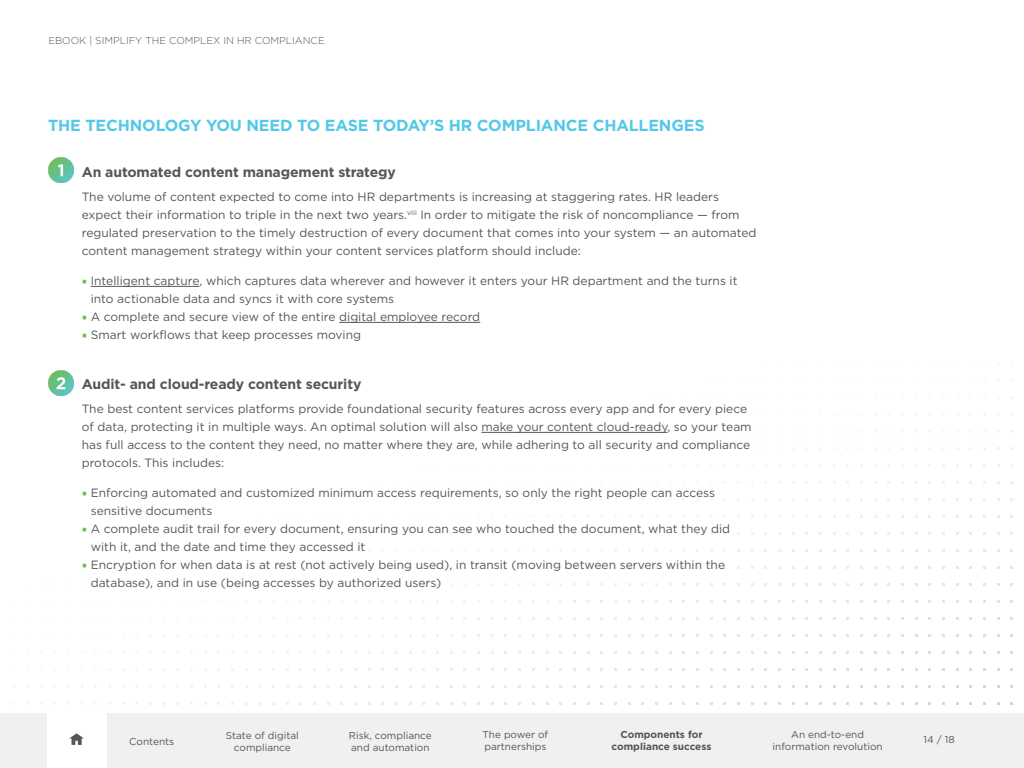
<style>
.page{position:relative;width:1024px;height:768px;background:#fff}
.page>*{position:absolute;margin:0;border:0;box-sizing:border-box;transform-origin:0 0}
.t1{font:700 16px "Gotham";letter-spacing:-.01em;color:#54c8e8}
.t2{font:700 14px "Gotham";letter-spacing:-.01em;color:#54565b}
.t3{font:12px/18px "Gotham";color:#52555b}
.t4{font:12px/18px "Gotham HTF";color:#54565a}
.t5{font:10px/12px "Gotham";color:#52555b}
.t6{font:10px/12px "Gotham HTF";color:#52555b;text-align:center}
.t7{font:300 10px "Gotham HTF";color:#52555b}
.t8{font:700 10px/12px "Gotham";color:#52555b;text-align:center}
.s1{font-family:"Gotham"}
.s2{color:#54565a}
</style>
<div class="page">
<div style="left:0;top:713px;width:1024px;height:55px;background:#f1efef"></div>
<div style="left:47px;top:713px;width:59px;height:55px;background:#fff"></div>
<svg style="left:69px;top:733px;width:15px;height:12px"></svg>
<img style="left:48px;top:157px;width:25px;height:26px">
<img style="left:48px;top:371px;width:25px;height:25px">
<hr style="left:91px;top:286px;width:108px;height:1px;background:#54565a">
<hr style="left:339px;top:322px;width:141px;height:1px;background:#54565a">
<hr style="left:481px;top:432px;width:186px;height:1px;background:#54565a">
<p class="t7" style="left:48px;top:35px;width:278px">EBOOK | SIMPLIFY THE COMPLEX IN HR COMPLIANCE</p>
<h1 class="t1" style="left:48px;top:115px;width:658px">THE TECHNOLOGY YOU NEED TO EASE TODAY’S HR COMPLIANCE CHALLENGES</h1>
<p class="t2" style="left:82px;top:162px;width:316px">An automated content management strategy</p>
<p class="t3" style="left:82px;top:187px;width:676px">The volume of content expected to come into HR departments is increasing at staggering rates. HR leaders expect their information to triple in the next two years.<sup>viii</sup> In order to mitigate the risk of noncompliance — from regulated preservation to the timely destruction of every document that comes into your system — an automated content management strategy within your content services platform should include:</p>
<p class="t4" style="left:91px;top:271px;width:648px"><span class="s1">Intelligent capture</span>, which captures data wherever and however it enters your HR department and the turns it into actionable data and syncs it with core systems<br>A complete and secure view of the entire <span class="s1">digital employee record<br></span>Smart workflows that keep processes moving</p>
<p class="t2" style="left:82px;top:374px;width:281px">Audit- and cloud-ready content security</p>
<p class="t3" style="left:82px;top:399px;width:671px">The best content services platforms provide foundational security features across every app and for every piece of data, protecting it in multiple ways. An optimal solution will also <span class="s2">make your content cloud-ready</span>, so your team has full access to the content they need, no matter where they are, while adhering to all security and compliance protocols. This includes:</p>
<p class="t4" style="left:91px;top:483px;width:641px">Enforcing automated and customized minimum access requirements, so only the right people can access sensitive documents<br>A complete audit trail for every document, ensuring you can see who touched the document, what they did with it, and the date and time they accessed it<br>Encryption for when data is at rest (not actively being used), in transit (moving between servers within the database), and in use (being accesses by authorized users)</p>
<p class="t5" style="left:129px;top:735px;width:46px">Contents</p>
<p class="t5" style="left:226px;top:729px;width:75px;text-align:center">State of digital compliance</p>
<p class="t5" style="left:349px;top:729px;width:84px">Risk, compliance and automation</p>
<p class="t5" style="left:483px;top:729px;width:67px">The power of partnerships</p>
<p class="t8" style="left:612px;top:729px;width:101px">Components for compliance success</p>
<p class="t6" style="left:773px;top:728px;width:112px">An end-to-end information revolution</p>
<p class="t6" style="left:924px;top:733px;width:33px">14 / 18</p>
</div>
